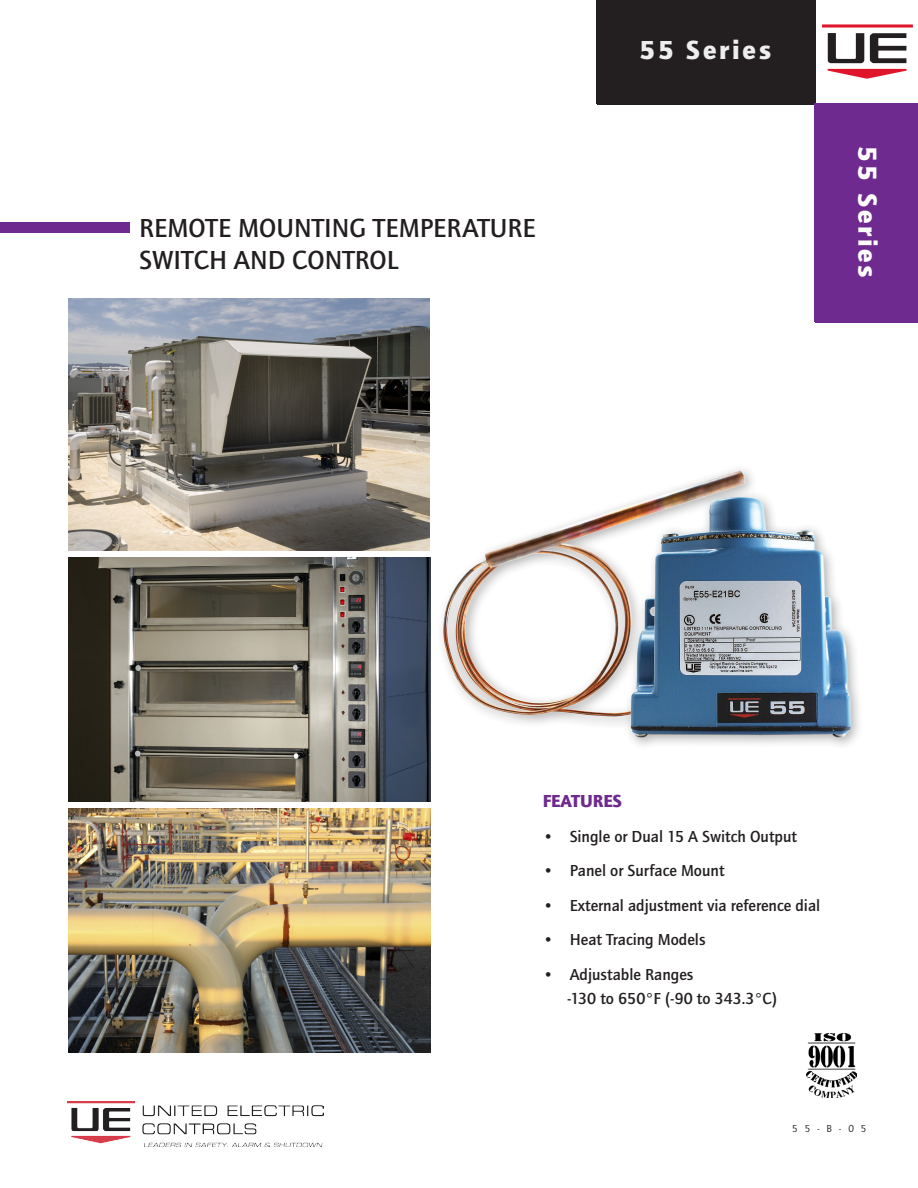
<style>
.page{position:relative;width:918px;height:1188px;background:#fff}
.page>*{position:absolute;margin:0;border:0;box-sizing:border-box;transform-origin:0 0}
.t1{font:27px "Quay Sans Md ITC";color:#231f20}
.t2{font:900 27px "Quay Sans ITC";letter-spacing:.1em;color:#f0ebf4}
.t3{font:900 27px "Quay Sans ITC";letter-spacing:.1em;color:#fff}
.t4{font:900 27px "Quay Sans ITC";color:#eeeeef}
.t5{font:900 18px "Quay Sans ITC";color:#6e2a8e}
.Features{font:16.5px "Quay Sans Md ITC";color:#231f20}
.t6{font:10.5px "Quay Sans ITC Book SC900";color:#231f20}
</style>
<div class="page">
<div style="left:0;top:222px;width:129px;height:11px;background:#6e2a8e"></div>
<div style="left:596px;top:0;width:218px;height:103px;background:#231f20"></div>
<div style="left:814px;top:103px;width:104px;height:218px;background:#6e2a8e"></div>
<img style="left:68px;top:558px;width:362px;height:243px">
<img style="left:68px;top:298px;width:362px;height:252px">
<img style="left:68px;top:809px;width:362px;height:244px">
<img style="left:426px;top:451px;width:433px;height:298px">
<img style="left:807px;top:1033px;width:49px;height:65px">
<svg style="left:822px;top:24px;width:91px;height:4px"></svg>
<svg style="left:828px;top:33px;width:36px;height:30px"></svg>
<svg style="left:828px;top:69px;width:79px;height:10px"></svg>
<svg style="left:870px;top:33px;width:36px;height:30px"></svg>
<img style="left:68px;top:1101px;width:256px;height:45px">
<p class="t1" style="left:139px;top:213px;width:398px">REMOTE MOUNTING TEMPERATURE</p>
<p class="t1" style="left:139px;top:245px;width:260px">SWITCH AND CONTROL</p>
<p class="t2" style="left:642px;top:35px;width:131px">12 Series</p>
<p class="t4" style="left:640px;top:34px;width:36px">55</p>
<p class="t3" style="left:884px;top:146px;width:133px;rotate:90deg">55 Series</p>
<p class="t5" style="left:543px;top:791px;width:81px">FEATURES</p>
<p class="Features" style="left:543px;top:827px;width:256px">• Single or Dual 15 A Switch Output</p>
<p class="Features" style="left:543px;top:862px;width:183px">• Panel or Surface Mount</p>
<p class="Features" style="left:543px;top:896px;width:279px">• External adjustment via reference dial</p>
<p class="Features" style="left:543px;top:931px;width:164px">• Heat Tracing Models</p>
<p class="Features" style="left:543px;top:965px;width:152px">• Adjustable Ranges</p>
<p class="Features" style="left:567px;top:989px;width:212px">-130 to 650°F (-90 to 343.3°C)</p>
<p class="t6" style="left:792px;top:1122px;width:76px">55-B-05</p>
</div>
